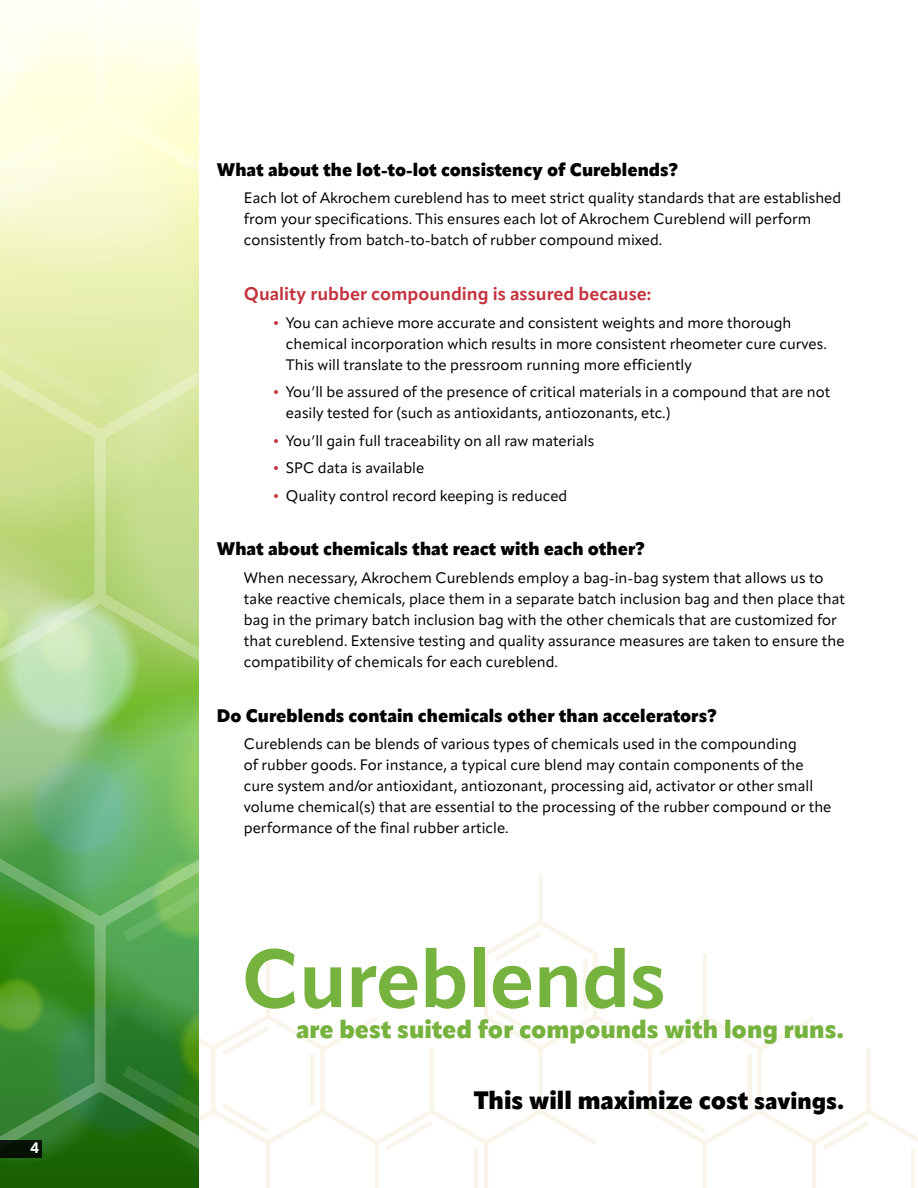
<style>
.page{position:relative;width:918px;height:1188px;background:#fff}
.page>*{position:absolute;margin:0;border:0;box-sizing:border-box;transform-origin:0 0}
.t1{font:700 80.55px "Apparat";letter-spacing:-.01em;color:#76b23e}
.t2{font:900 24.9px "Apparat";color:#76b23e}
.t3{font:900 24.9px "Apparat";color:#000}
.t4{font:900 18px "Apparat";color:#000}
.t5{font:700 18px "Apparat";color:#c3343e}
.t6{font:15px/21px "Apparat";color:#000}
.t7{font:700 15px "Apparat";color:#fff}
.s1{color:#c3343e}
.s2{font-size:23.1px}
</style>
<div class="page">
<svg style="left:199px;top:874px;width:719px;height:314px"></svg>
<hr style="left:911px;top:1148px;width:4px;height:40px;background:#f9f5eb">
<div style="left:747px;top:1054px;width:5px;height:52px;background:#f9f5eb"></div>
<svg style="left:659px;top:1026px;width:47px;height:30px"></svg>
<svg style="left:659px;top:1104px;width:47px;height:29px"></svg>
<svg style="left:0;top:15px;width:199px;height:1173px;background:#a3ca85"></svg>
<div style="left:0;top:1140px;width:42px;height:17px;background:#061205"></div>
<p class="t7" style="left:30px;top:1139px;width:10px">4</p>
<p class="t4" style="left:217px;top:158px;width:463px">What about the lot-to-lot consistency of Cureblends?</p>
<p class="t6" style="left:244px;top:187px;width:599px">Each lot of Akrochem cureblend has to meet strict quality standards that are established from your specifications. This ensures each lot of Akrochem Cureblend will perform consistently from batch-to-batch of rubber compound mixed.</p>
<p class="t5" style="left:244px;top:283px;width:409px">Quality rubber compounding is assured because:</p>
<p class="t6" style="left:286px;top:312px;width:543px;text-indent:-14px"><span class="s1">•</span> You can achieve more accurate and consistent weights and more thorough chemical incorporation which results in more consistent rheometer cure curves.<br>This will translate to the pressroom running more efficiently</p>
<p class="t6" style="left:286px;top:381px;width:546px;text-indent:-14px"><span class="s1">•</span> You’ll be assured of the presence of critical materials in a compound that are not easily tested for (such as antioxidants, antiozonants, etc.)</p>
<p class="t6" style="left:272px;top:430px;width:323px"><span class="s1">•</span> You’ll gain full traceability on all raw materials</p>
<p class="t6" style="left:272px;top:457px;width:153px"><span class="s1">•</span> SPC data is available</p>
<p class="t6" style="left:272px;top:485px;width:297px"><span class="s1">•</span> Quality control record keeping is reduced</p>
<p class="t4" style="left:217px;top:538px;width:430px">What about chemicals that react with each other?</p>
<p class="t6" style="left:244px;top:567px;width:603px">When necessary, Akrochem Cureblends employ a bag-in-bag system that allows us to take reactive chemicals, place them in a separate batch inclusion bag and then place that bag in the primary batch inclusion bag with the other chemicals that are customized for that cureblend. Extensive testing and quality assurance measures are taken to ensure the compatibility of chemicals for each cureblend.</p>
<p class="t4" style="left:217px;top:704px;width:502px">Do Cureblends contain chemicals other than accelerators?</p>
<p class="t6" style="left:244px;top:734px;width:589px">Cureblends can be blends of various types of chemicals used in the compounding<br>of rubber goods. For instance, a typical cure blend may contain components of the cure system and/or antioxidant, antiozonant, processing aid, activator or other small volume chemical(s) that are essential to the processing of the rubber compound or the performance of the final rubber article.</p>
<h1 class="t1" style="left:242px;top:930px;width:426px">Cureblends</h1>
<h2 class="t2" style="left:296px;top:1014px;width:549px">are best suited for compounds with long runs.</h2>
<h2 class="t3" style="left:474px;top:1085px;width:372px">This will maximize cost <span class="s2">savings.</span></h2>
</div>
